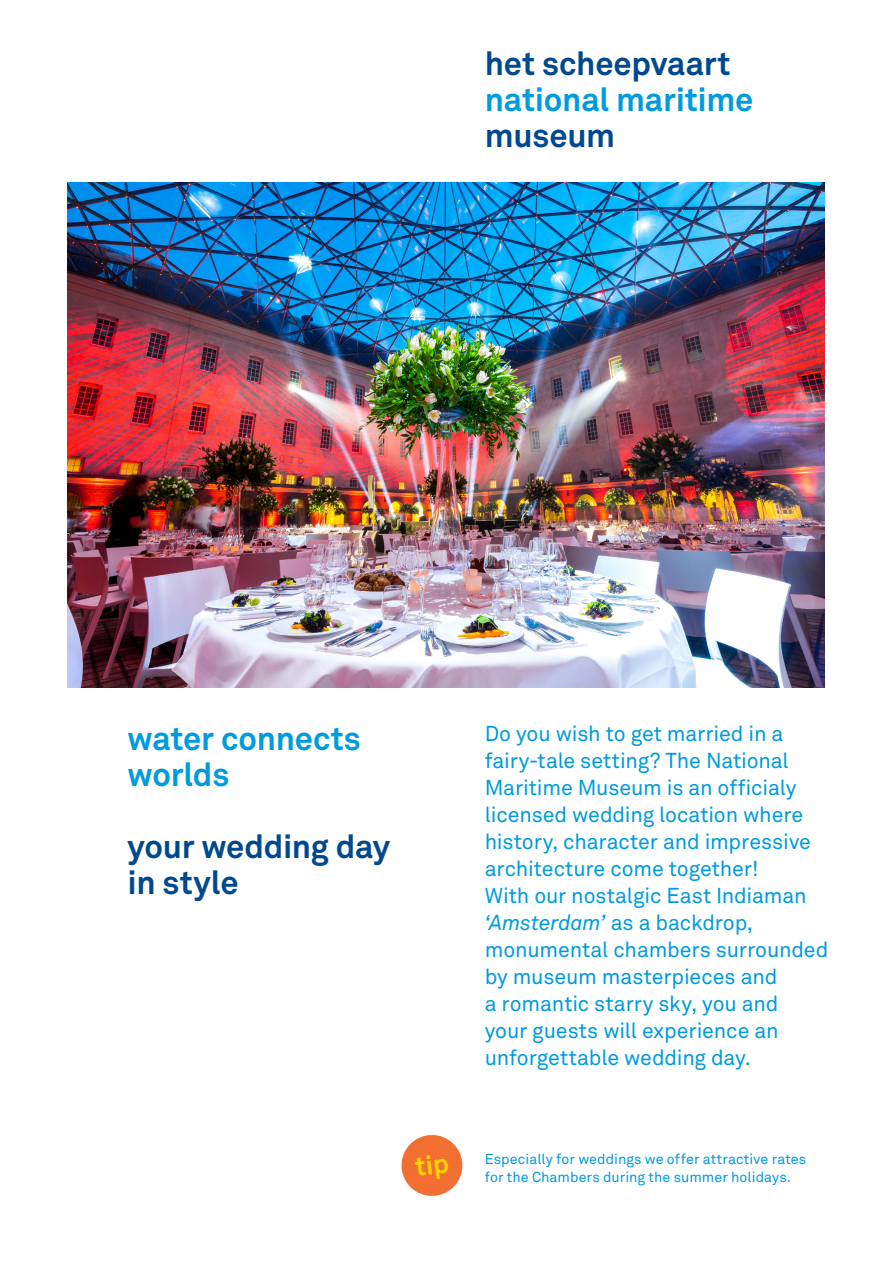
<style>
.page{position:relative;width:893px;height:1263px;background:#fff}
.page>*{position:absolute;margin:0;border:0;box-sizing:border-box;transform-origin:0 0}
.Intro_Title{font:700 32.7px "Akkurat Pro";letter-spacing:-.01em;color:#01498e}
.Logo{font:700 32.7px "Akkurat Pro";letter-spacing:-.005em;color:#01498e}
.Intro_Title-2{font:700 32.7px/36px "Akkurat Pro";letter-spacing:-.01em;color:#009bde}
.Logo-2{font:700 32.7px "Akkurat Pro";letter-spacing:-.01em;color:#009bde}
.Intro{font:21.3px/27px "Akkurat Pro";letter-spacing:-.005em;color:#009bde}
.Plain_9_5_12{font:14.25px/18px "Akkurat Pro";letter-spacing:.005em;color:#009bde}
.s1{font-style:italic}
</style>
<div class="page">
<img style="left:67px;top:183px;width:758px;height:504px">
<svg style="left:401px;top:1135px;width:62px;height:61px"></svg>
<p class="Logo" style="left:485px;top:43px;width:247px">het scheepvaart</p>
<p class="Logo-2" style="left:485px;top:79px;width:270px">national maritime</p>
<p class="Logo" style="left:485px;top:115px;width:132px">museum</p>
<p class="Intro_Title-2" style="left:128px;top:721px;width:235px">water connects worlds</p>
<p class="Intro_Title" style="left:128px;top:826px;width:264px">your wedding day</p>
<p class="Intro_Title" style="left:128px;top:862px;width:113px">in style</p>
<p class="Intro" style="left:485px;top:720px;width:328px">Do you wish to get married in a fairy-tale setting? The National<br>Maritime Museum is an officialy licensed wedding location where history, character and impressive architecture come together!</p>
<p class="Intro" style="left:485px;top:882px;width:345px">With our nostalgic East Indiaman <span class="s1">‘Amsterdam’</span> as a backdrop, monumental chambers surrounded by museum masterpieces and<br>a romantic starry sky, you and<br>your guests will experience an unforgettable wedding day.</p>
<p class="Plain_9_5_12" style="left:485px;top:1150px;width:323px">Especially for weddings we offer attractive rates for the Chambers during the summer holidays.</p>
</div>
